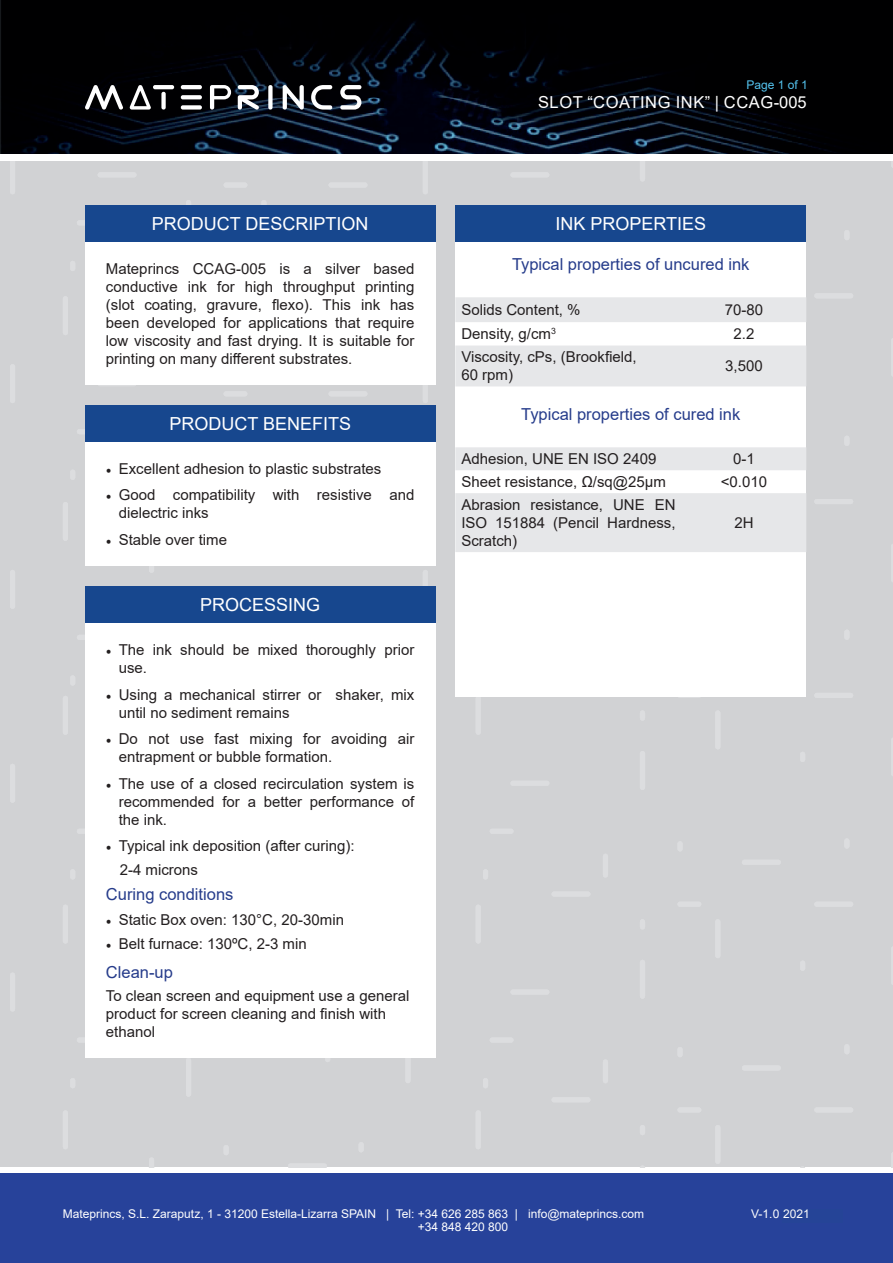
<style>
.page{position:relative;width:893px;height:1263px;background:#fff}
.page>*{position:absolute;margin:0;border:0;box-sizing:border-box;transform-origin:0 0}
.t1{font:18px "Arial";color:#fff}
.t2{font:16.5px "Arial";color:#263c8b}
.t3{font:16.5px "Arial";letter-spacing:.035em;color:#fff}
.t4{font:15px/18px "Arial";color:#231f20}
.t5{font:12px/12.9px "Arial";color:#fff}
.t6{font:12px "Arial";color:#54c3ef}
.s1{font-family:"Minion Pro"}
.s2{color:#fcfcfc}
</style>
<div class="page">
<img style="left:0;top:0;width:893px;height:153px">
<div style="left:0;top:1174px;width:893px;height:89px;background:#27429a"></div>
<svg style="left:85px;top:85px;width:38px;height:25px"></svg>
<svg style="left:130px;top:85px;width:44px;height:25px"></svg>
<svg style="left:181px;top:85px;width:21px;height:4px"></svg>
<svg style="left:181px;top:95px;width:21px;height:4px"></svg>
<svg style="left:181px;top:105px;width:21px;height:5px"></svg>
<svg style="left:210px;top:85px;width:21px;height:25px"></svg>
<svg style="left:238px;top:85px;width:21px;height:25px"></svg>
<svg style="left:268px;top:85px;width:5px;height:25px"></svg>
<svg style="left:283px;top:85px;width:21px;height:25px"></svg>
<svg style="left:311px;top:85px;width:21px;height:25px"></svg>
<svg style="left:340px;top:85px;width:21px;height:25px"></svg>
<div style="left:0;top:162px;width:893px;height:1005px;background:#d1d2d4"></div>
<svg style="left:10px;top:764px;width:5px;height:38px"></svg>
<svg style="left:476px;top:697px;width:4px;height:37px"></svg>
<svg style="left:63px;top:696px;width:5px;height:38px"></svg>
<svg style="left:511px;top:781px;width:38px;height:4px"></svg>
<svg style="left:490px;top:829px;width:23px;height:4px"></svg>
<svg style="left:77px;top:829px;width:8px;height:4px"></svg>
<svg style="left:483px;top:870px;width:5px;height:9px"></svg>
<svg style="left:71px;top:870px;width:4px;height:9px"></svg>
<svg style="left:10px;top:973px;width:5px;height:38px"></svg>
<svg style="left:476px;top:905px;width:4px;height:38px"></svg>
<svg style="left:63px;top:905px;width:5px;height:38px"></svg>
<svg style="left:511px;top:990px;width:38px;height:4px"></svg>
<svg style="left:490px;top:1038px;width:23px;height:4px"></svg>
<svg style="left:77px;top:1038px;width:8px;height:4px"></svg>
<svg style="left:483px;top:1079px;width:5px;height:9px"></svg>
<svg style="left:326px;top:1058px;width:4px;height:4px"></svg>
<svg style="left:71px;top:1079px;width:4px;height:9px"></svg>
<svg style="left:186px;top:1058px;width:5px;height:38px"></svg>
<svg style="left:406px;top:1058px;width:4px;height:25px"></svg>
<svg style="left:476px;top:1111px;width:4px;height:38px"></svg>
<svg style="left:63px;top:1111px;width:5px;height:38px"></svg>
<svg style="left:289px;top:1164px;width:37px;height:3px"></svg>
<svg style="left:149px;top:1158px;width:5px;height:9px"></svg>
<svg style="left:359px;top:1143px;width:4px;height:9px"></svg>
<svg style="left:224px;top:1146px;width:4px;height:9px"></svg>
<svg style="left:815px;top:693px;width:38px;height:5px"></svg>
<svg style="left:801px;top:752px;width:4px;height:10px"></svg>
<svg style="left:845px;top:630px;width:4px;height:9px"></svg>
<svg style="left:892px;top:738px;width:1px;height:37px"></svg>
<svg style="left:716px;top:711px;width:4px;height:38px"></svg>
<svg style="left:680px;top:697px;width:19px;height:1px"></svg>
<svg style="left:640px;top:711px;width:5px;height:9px"></svg>
<svg style="left:640px;top:751px;width:5px;height:38px"></svg>
<svg style="left:815px;top:902px;width:38px;height:4px"></svg>
<svg style="left:801px;top:961px;width:4px;height:9px"></svg>
<svg style="left:845px;top:839px;width:4px;height:9px"></svg>
<svg style="left:892px;top:947px;width:1px;height:37px"></svg>
<svg style="left:716px;top:920px;width:4px;height:38px"></svg>
<svg style="left:552px;top:892px;width:38px;height:4px"></svg>
<svg style="left:742px;top:860px;width:38px;height:4px"></svg>
<svg style="left:678px;top:902px;width:23px;height:4px"></svg>
<svg style="left:603px;top:854px;width:5px;height:23px"></svg>
<svg style="left:640px;top:920px;width:5px;height:9px"></svg>
<svg style="left:678px;top:842px;width:4px;height:9px"></svg>
<svg style="left:640px;top:960px;width:5px;height:38px"></svg>
<svg style="left:815px;top:1108px;width:38px;height:4px"></svg>
<svg style="left:845px;top:1045px;width:4px;height:9px"></svg>
<svg style="left:892px;top:1153px;width:1px;height:14px"></svg>
<svg style="left:716px;top:1125px;width:4px;height:38px"></svg>
<svg style="left:552px;top:1098px;width:38px;height:4px"></svg>
<svg style="left:743px;top:1066px;width:37px;height:4px"></svg>
<svg style="left:678px;top:1108px;width:23px;height:4px"></svg>
<svg style="left:603px;top:1060px;width:5px;height:23px"></svg>
<svg style="left:640px;top:1125px;width:5px;height:10px"></svg>
<svg style="left:678px;top:1048px;width:4px;height:9px"></svg>
<svg style="left:262px;top:201px;width:4px;height:4px"></svg>
<svg style="left:423px;top:162px;width:4px;height:32px"></svg>
<svg style="left:10px;top:162px;width:5px;height:32px"></svg>
<svg style="left:511px;top:173px;width:38px;height:4px"></svg>
<svg style="left:98px;top:173px;width:38px;height:4px"></svg>
<svg style="left:329px;top:183px;width:38px;height:4px"></svg>
<svg style="left:224px;top:183px;width:23px;height:4px"></svg>
<svg style="left:77px;top:221px;width:8px;height:4px"></svg>
<svg style="left:186px;top:200px;width:5px;height:5px"></svg>
<svg style="left:71px;top:261px;width:4px;height:10px"></svg>
<svg style="left:423px;top:385px;width:4px;height:18px"></svg>
<svg style="left:10px;top:365px;width:5px;height:38px"></svg>
<svg style="left:63px;top:297px;width:5px;height:38px"></svg>
<svg style="left:99px;top:385px;width:36px;height:1px"></svg>
<svg style="left:329px;top:392px;width:38px;height:4px"></svg>
<svg style="left:224px;top:392px;width:23px;height:4px"></svg>
<svg style="left:77px;top:430px;width:8px;height:4px"></svg>
<svg style="left:71px;top:470px;width:4px;height:9px"></svg>
<svg style="left:423px;top:570px;width:4px;height:16px"></svg>
<svg style="left:10px;top:570px;width:5px;height:38px"></svg>
<svg style="left:63px;top:502px;width:5px;height:38px"></svg>
<svg style="left:77px;top:635px;width:8px;height:5px"></svg>
<svg style="left:149px;top:566px;width:5px;height:6px"></svg>
<svg style="left:71px;top:676px;width:4px;height:9px"></svg>
<svg style="left:640px;top:162px;width:5px;height:19px"></svg>
<svg style="left:815px;top:294px;width:38px;height:4px"></svg>
<svg style="left:845px;top:231px;width:4px;height:9px"></svg>
<svg style="left:892px;top:339px;width:1px;height:37px"></svg>
<svg style="left:815px;top:499px;width:38px;height:5px"></svg>
<svg style="left:845px;top:436px;width:4px;height:9px"></svg>
<svg style="left:892px;top:545px;width:1px;height:36px"></svg>
<div style="left:85px;top:205px;width:351px;height:37px;background:#17478e"></div>
<div style="left:85px;top:242px;width:351px;height:143px;background:#fff"></div>
<div style="left:85px;top:405px;width:351px;height:37px;background:#17478e"></div>
<div style="left:85px;top:442px;width:351px;height:124px;background:#fff"></div>
<div style="left:85px;top:586px;width:351px;height:37px;background:#17478e"></div>
<div style="left:85px;top:623px;width:351px;height:435px;background:#fff"></div>
<div style="left:455px;top:205px;width:351px;height:37px;background:#17478e"></div>
<div style="left:455px;top:242px;width:351px;height:455px;background:#fff"></div>
<svg style="left:455px;top:297px;width:351px;height:90px"></svg>
<svg style="left:455px;top:447px;width:351px;height:105px"></svg>
<p class="t6" style="left:746px;top:77px;width:63px">Page 1 of 1</p>
<p class="t1" style="left:152px;top:212px;width:218px">PRODUCT DESCRIPTION</p>
<p class="t4" style="left:106px;top:260px;width:310px;text-align:justify">Mateprincs CCAG-005 is a silver based conductive ink for high throughput printing (slot coating, gravure, flexo). This ink has been developed for applications that require low viscosity and fast drying. It is suitable for printing on many different substrates.</p>
<p class="t1" style="left:169px;top:412px;width:183px">PRODUCT BENEFITS</p>
<p class="t4" style="left:106px;top:460px;width:277px"><span class="s1">•</span> Excellent adhesion to plastic substrates</p>
<p class="t4" style="left:119px;top:486px;width:297px;text-indent:-13px"><span class="s1">•</span> Good compatibility with resistive and dielectric inks</p>
<p class="t4" style="left:106px;top:531px;width:123px"><span class="s1">•</span> Stable over time</p>
<p class="t1" style="left:200px;top:593px;width:122px">PROCESSING</p>
<p class="t4" style="left:119px;top:641px;width:297px;text-indent:-13px"><span class="s1">•</span> The ink should be mixed thoroughly prior use.</p>
<p class="t4" style="left:119px;top:685px;width:297px;text-indent:-13px"><span class="s1">•</span> Using a mechanical stirrer or shaker, mix until no sediment remains</p>
<p class="t4" style="left:119px;top:730px;width:297px;text-indent:-13px"><span class="s1">•</span> Do not use fast mixing for avoiding air entrapment or bubble formation.</p>
<p class="t4" style="left:119px;top:774px;width:297px;text-align:justify;text-indent:-13px"><span class="s1">•</span> The use of a closed recirculation system is recommended for a better performance of the ink.</p>
<p class="t4" style="left:120px;top:834px;width:236px;line-height:23.5px;text-indent:-14px"><span class="s1">•</span> Typical ink deposition (after curing):<br>2-4 microns</p>
<p class="t2" style="left:106px;top:883px;width:129px">Curing conditions</p>
<p class="t4" style="left:106px;top:911px;width:240px"><span class="s1">•</span> Static Box oven: 130°C, 20-30min</p>
<p class="t4" style="left:106px;top:934px;width:202px"><span class="s1">•</span> Belt furnace: 130ºC, 2-3 min</p>
<p class="t2" style="left:106px;top:961px;width:68px">Clean-up</p>
<p class="t4" style="left:106px;top:986px;width:305px">To clean screen and equipment use a general product for screen cleaning and finish with ethanol</p>
<p class="t3" style="left:538px;top:91px;width:270px">SLOT “COATING INK” | CCAG-005</p>
<p class="t1" style="left:555px;top:212px;width:152px">INK PROPERTIES</p>
<p class="t2" style="left:512px;top:253px;width:239px">Typical properties of uncured ink</p>
<p class="t4" style="left:461px;top:301px;width:121px">Solids Content, %</p>
<p class="t4" style="left:725px;top:301px;width:40px">70-80</p>
<p class="t4" style="left:461px;top:325px;width:96px">Density, g/cm<sup>3</sup></p>
<p class="t4" style="left:733px;top:325px;width:22px">2.2</p>
<p class="t4" style="left:461px;top:348px;width:177px">Viscosity, cPs, (Brookfield,<br>60 rpm)</p>
<p class="t4" style="left:725px;top:357px;width:39px">3,500</p>
<p class="t2" style="left:521px;top:403px;width:221px">Typical properties of cured ink</p>
<p class="t4" style="left:461px;top:450px;width:197px">Adhesion, UNE EN ISO 2409</p>
<p class="t4" style="left:733px;top:450px;width:23px">0-1</p>
<p class="t4" style="left:461px;top:473px;width:206px">Sheet resistance, Ω/sq@25µm</p>
<p class="t4" style="left:721px;top:473px;width:48px">&lt;0.010</p>
<p class="t4" style="left:461px;top:496px;width:216px;text-align:justify">Abrasion resistance, UNE EN ISO 151884 (Pencil Hardness, Scratch)</p>
<p class="t4" style="left:734px;top:514px;width:21px">2H</p>
<p class="t5" style="left:418px;top:1207px;width:228px;text-indent:-355px">Mateprincs, S.L. Zaraputz, 1 - 31200 Estella-Lizarra SPAIN | Tel: +34 626 285 863 | info@mateprincs.com +34 848 420 800</p>
<p class="t5" style="left:751px;top:1207px;width:60px">V-1.0 <span class="s2">2021</span></p>
<p class="t5" style="left:796px;top:1207px;width:15px">18</p>
</div>
